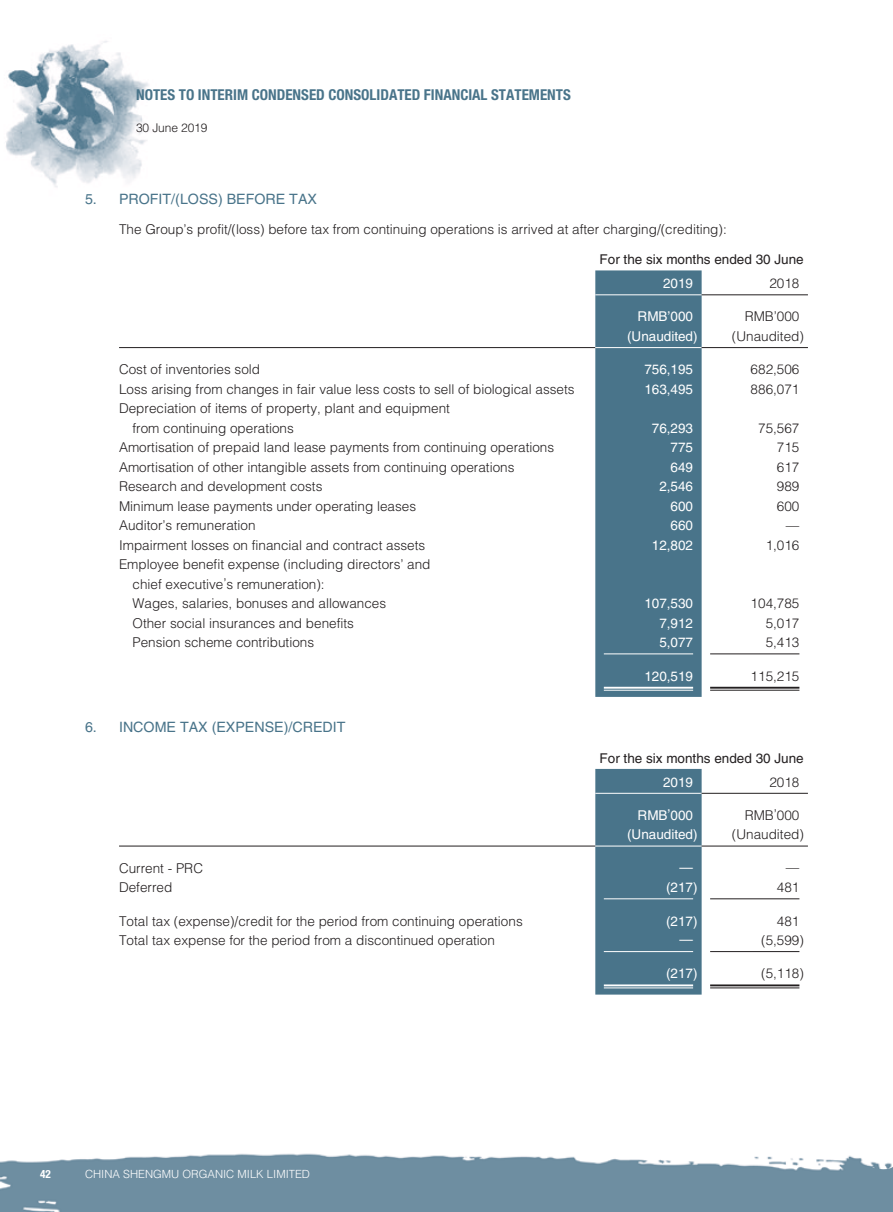
<style>
.page{position:relative;width:893px;height:1212px;background:#fff}
.page>*{position:absolute;margin:0;border:0;box-sizing:border-box;transform-origin:0 0}
.t1{font:700 condensed 15px "Helvetica Neue LT Std";color:#49748a}
._3__標題{font:14.25px "Helvetica LT Std";color:#49748a}
._1__內文{font:300 13.5px "Helvetica LT Std";color:#231f20}
._1__內文-2{font:13.5px "Helvetica LT Std";color:#fff}
._1__內文-3{font:13.5px "Helvetica LT Std";color:#231f20}
.t2{font:300 12px "Helvetica LT Std";letter-spacing:-.01em;color:#231f20}
.t3{font:300 11.25px "Helvetica LT Std";color:#fff}
.t4{font:700 condensed 11.25px "Helvetica Neue LT Std";color:#fff}
</style>
<div class="page">
<img style="left:6px;top:41px;width:144px;height:146px">
<img style="left:0;top:1153px;width:601px;height:59px">
<svg style="left:601px;top:1155px;width:292px;height:57px;background:#85a0b0"></svg>
<div style="left:595px;top:270px;width:107px;height:427px;background:#49748a"></div>
<hr style="left:595px;top:294px;width:107px;height:1px;background:#fff">
<hr style="left:702px;top:294px;width:106px;height:1px;background:#231f20">
<hr style="left:119px;top:347px;width:476px;height:1px;background:#231f20">
<hr style="left:595px;top:347px;width:107px;height:1px;background:#fff">
<hr style="left:702px;top:347px;width:106px;height:1px;background:#231f20">
<hr style="left:604px;top:653px;width:89px;height:1px;background:#fff">
<hr style="left:710px;top:653px;width:89px;height:1px;background:#231f20">
<hr style="left:604px;top:687px;width:89px;height:2px;background:#fff">
<hr style="left:604px;top:690px;width:89px;height:1px;background:#fff">
<hr style="left:710px;top:687px;width:89px;height:2px;background:#231f20">
<hr style="left:710px;top:690px;width:89px;height:1px;background:#231f20">
<div style="left:595px;top:769px;width:107px;height:225px;background:#49748a"></div>
<hr style="left:595px;top:793px;width:107px;height:1px;background:#fff">
<hr style="left:702px;top:793px;width:106px;height:1px;background:#231f20">
<hr style="left:119px;top:846px;width:476px;height:1px;background:#231f20">
<hr style="left:595px;top:846px;width:107px;height:1px;background:#fff">
<hr style="left:702px;top:846px;width:106px;height:1px;background:#231f20">
<hr style="left:604px;top:898px;width:89px;height:1px;background:#fff">
<hr style="left:710px;top:898px;width:89px;height:1px;background:#231f20">
<hr style="left:604px;top:951px;width:89px;height:1px;background:#fff">
<hr style="left:710px;top:951px;width:89px;height:1px;background:#231f20">
<hr style="left:604px;top:984px;width:89px;height:2px;background:#fff">
<hr style="left:604px;top:987px;width:89px;height:1px;background:#fff">
<hr style="left:710px;top:984px;width:89px;height:2px;background:#231f20">
<hr style="left:710px;top:987px;width:89px;height:1px;background:#231f20">
<p class="t1" style="left:136px;top:85px;width:436px">NOTES TO INTERIM CONDENSED CONSOLIDATED FINANCIAL STATEMENTS</p>
<p class="t2" style="left:136px;top:120px;width:73px">30 June 2019</p>
<p class="_3__標題" style="left:85px;top:191px;width:233px">5. PROFIT/(LOSS) BEFORE TAX</p>
<p class="_1__內文" style="left:119px;top:221px;width:609px">The Group’s profit/(loss) before tax from continuing operations is arrived at after charging/(crediting):</p>
<p class="_1__內文-3" style="left:600px;top:252px;width:206px">For the six months ended 30 June</p>
<p class="_1__內文-2" style="left:663px;top:276px;width:32px">2019</p>
<p class="_1__內文" style="left:769px;top:275px;width:32px">2018</p>
<p class="_1__內文-2" style="left:638px;top:309px;width:57px">RMB’000</p>
<p class="_1__內文" style="left:745px;top:308px;width:56px">RMB’000</p>
<p class="_1__內文-2" style="left:627px;top:328px;width:72px">(Unaudited)</p>
<p class="_1__內文" style="left:732px;top:328px;width:74px">(Unaudited)</p>
<p class="_1__內文" style="left:119px;top:361px;width:143px">Cost of inventories sold</p>
<p class="_1__內文-2" style="left:644px;top:362px;width:50px">756,195</p>
<p class="_1__內文" style="left:751px;top:361px;width:50px">682,506</p>
<p class="_1__內文" style="left:119px;top:380px;width:457px">Loss arising from changes in fair value less costs to sell of biological assets</p>
<p class="_1__內文-2" style="left:644px;top:381px;width:50px">163,495</p>
<p class="_1__內文" style="left:751px;top:380px;width:50px">886,071</p>
<p class="_1__內文" style="left:119px;top:400px;width:332px">Depreciation of items of property, plant and equipment</p>
<p class="_1__內文" style="left:133px;top:419px;width:163px">from continuing operations</p>
<p class="_1__內文-2" style="left:652px;top:420px;width:43px">76,293</p>
<p class="_1__內文" style="left:758px;top:419px;width:43px">75,567</p>
<p class="_1__內文" style="left:119px;top:439px;width:437px">Amortisation of prepaid land lease payments from continuing operations</p>
<p class="_1__內文-2" style="left:671px;top:440px;width:24px">775</p>
<p class="_1__內文" style="left:777px;top:439px;width:24px">715</p>
<p class="_1__內文" style="left:119px;top:458px;width:397px">Amortisation of other intangible assets from continuing operations</p>
<p class="_1__內文-2" style="left:671px;top:459px;width:24px">649</p>
<p class="_1__內文" style="left:777px;top:458px;width:24px">617</p>
<p class="_1__內文" style="left:119px;top:478px;width:205px">Research and development costs</p>
<p class="_1__內文-2" style="left:659px;top:479px;width:35px">2,546</p>
<p class="_1__內文" style="left:777px;top:478px;width:24px">989</p>
<p class="_1__內文" style="left:119px;top:497px;width:299px">Minimum lease payments under operating leases</p>
<p class="_1__內文-2" style="left:671px;top:498px;width:24px">600</p>
<p class="_1__內文" style="left:777px;top:497px;width:24px">600</p>
<p class="_1__內文" style="left:119px;top:517px;width:138px">Auditor’s remuneration</p>
<p class="_1__內文-2" style="left:671px;top:518px;width:24px">660</p>
<p class="_1__內文" style="left:786px;top:516px;width:15px">—</p>
<p class="_1__內文" style="left:119px;top:536px;width:308px">Impairment losses on financial and contract assets</p>
<p class="_1__內文-2" style="left:652px;top:537px;width:43px">12,802</p>
<p class="_1__內文" style="left:766px;top:536px;width:35px">1,016</p>
<p class="_1__內文" style="left:119px;top:556px;width:313px">Employee benefit expense (including directors’ and</p>
<p class="_1__內文" style="left:133px;top:575px;width:194px">chief executive’s remuneration):</p>
<p class="_1__內文" style="left:133px;top:595px;width:255px">Wages, salaries, bonuses and allowances</p>
<p class="_1__內文-2" style="left:644px;top:596px;width:50px">107,530</p>
<p class="_1__內文" style="left:751px;top:595px;width:50px">104,785</p>
<p class="_1__內文" style="left:133px;top:614px;width:223px">Other social insurances and benefits</p>
<p class="_1__內文-2" style="left:659px;top:615px;width:35px">7,912</p>
<p class="_1__內文" style="left:766px;top:614px;width:35px">5,017</p>
<p class="_1__內文" style="left:133px;top:634px;width:183px">Pension scheme contributions</p>
<p class="_1__內文-2" style="left:659px;top:635px;width:35px">5,077</p>
<p class="_1__內文" style="left:766px;top:634px;width:35px">5,413</p>
<p class="_1__內文-2" style="left:644px;top:668px;width:50px">120,519</p>
<p class="_1__內文" style="left:751px;top:667px;width:50px">115,215</p>
<p class="_3__標題" style="left:85px;top:719px;width:262px">6. INCOME TAX (EXPENSE)/CREDIT</p>
<p class="_1__內文-3" style="left:600px;top:750px;width:206px">For the six months ended 30 June</p>
<p class="_1__內文-2" style="left:663px;top:774px;width:32px">2019</p>
<p class="_1__內文" style="left:769px;top:773px;width:32px">2018</p>
<p class="_1__內文-2" style="left:638px;top:807px;width:57px">RMB’000</p>
<p class="_1__內文" style="left:745px;top:807px;width:56px">RMB’000</p>
<p class="_1__內文-2" style="left:627px;top:827px;width:72px">(Unaudited)</p>
<p class="_1__內文" style="left:732px;top:826px;width:74px">(Unaudited)</p>
<p class="_1__內文" style="left:119px;top:859px;width:86px">Current - PRC</p>
<p class="_1__內文-2" style="left:680px;top:859px;width:15px">—</p>
<p class="_1__內文" style="left:786px;top:859px;width:15px">—</p>
<p class="_1__內文" style="left:119px;top:879px;width:55px">Deferred</p>
<p class="_1__內文-2" style="left:666px;top:880px;width:33px">(217)</p>
<p class="_1__內文" style="left:777px;top:879px;width:24px">481</p>
<p class="_1__內文" style="left:119px;top:912px;width:405px">Total tax (expense)/credit for the period from continuing operations</p>
<p class="_1__內文-2" style="left:666px;top:913px;width:33px">(217)</p>
<p class="_1__內文" style="left:777px;top:912px;width:24px">481</p>
<p class="_1__內文" style="left:119px;top:932px;width:377px">Total tax expense for the period from a discontinued operation</p>
<p class="_1__內文-2" style="left:680px;top:932px;width:15px">—</p>
<p class="_1__內文" style="left:761px;top:932px;width:44px">(5,599)</p>
<p class="_1__內文-2" style="left:666px;top:966px;width:33px">(217)</p>
<p class="_1__內文" style="left:761px;top:965px;width:44px">(5,118)</p>
<p class="t4" style="left:40px;top:1167px;width:12px">42</p>
<p class="t3" style="left:85px;top:1167px;width:227px">CHINA SHENGMU ORGANIC MILK LIMITED</p>
</div>
